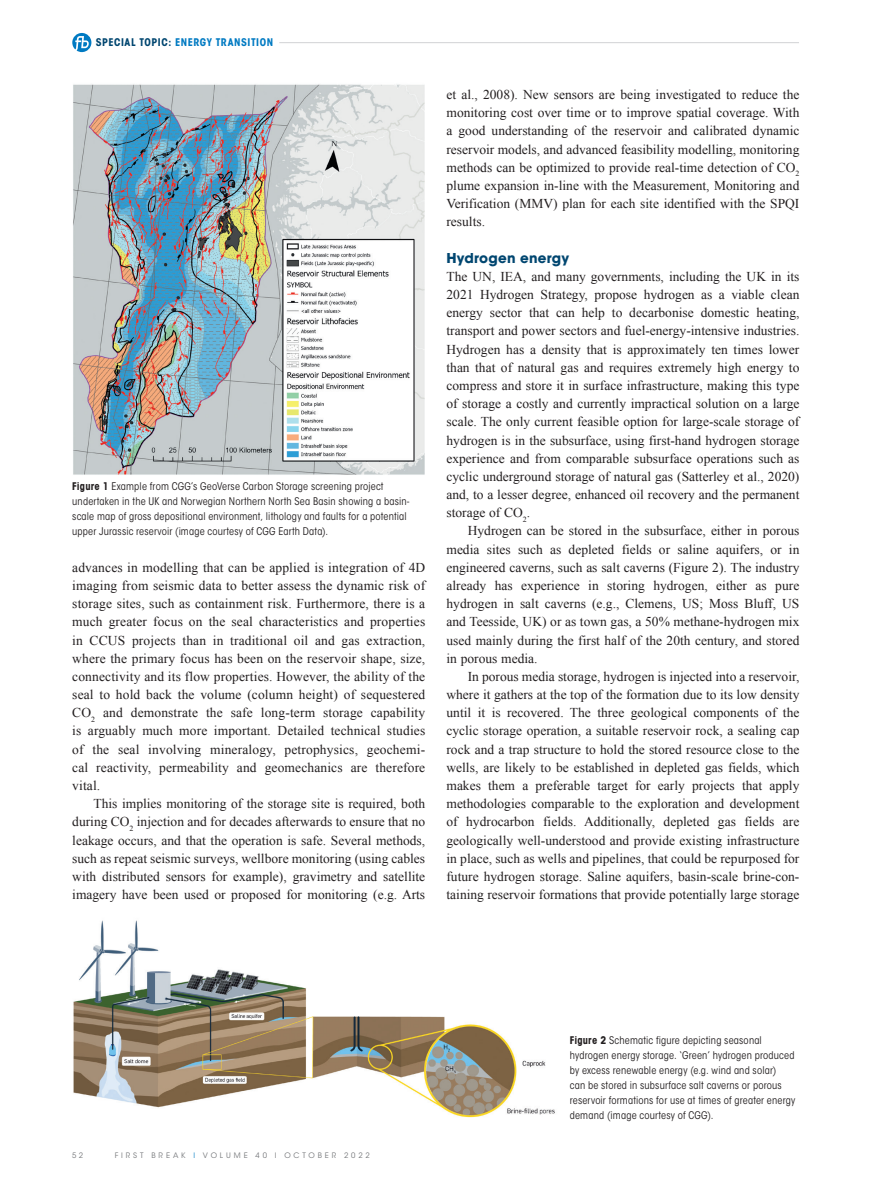
<style>
.page{position:relative;width:893px;height:1191px;background:#fff}
.page>*{position:absolute;margin:0;border:0;box-sizing:border-box;transform-origin:0 0}
._00-FB_BODY_indent{font:13.5px/18.1px "Times New Roman";color:#231f20;text-align:justify}
._00-FB_BODY{font:13.5px/18.1px "Times New Roman";color:#231f20;text-align:justify}
._02-HEADER_2{font:700 13.5px "ITC Avant Garde Std";letter-spacing:.015em;color:#004670}
._06-CAPTION_black{font:condensed 10.5px/15px "ITC Avant Garde Std";letter-spacing:.015em;color:#231f20}
.t1{font:700 condensed 10.5px "ITC Avant Garde Std";letter-spacing:.05em;color:#007ac2}
.t2{font:7.5px "ITC Avant Garde Std";letter-spacing:.385em;color:#787a7d}
.s1{color:#004670}
.s2{font-weight:700}
.s3{color:#1c8acb}
</style>
<div class="page">
<hr style="left:279px;top:42px;width:520px;height:1px;background:#d1d2d4">
<svg style="left:72px;top:33px;width:19px;height:19px"></svg>
<img style="left:73px;top:84px;width:352px;height:391px">
<img style="left:73px;top:920px;width:482px;height:198px">
<p class="t1" style="left:96px;top:36px;width:179px"><span class="s1">SPECIAL TOPIC:</span> ENERGY TRANSITION</p>
<p class="_06-CAPTION_black" style="left:72px;top:478px;width:339px"><span class="s2">Figure 1</span> Example from CGG’s GeoVerse Carbon Storage screening project undertaken in the UK and Norwegian Northern North Sea Basin showing a basin&shy;scale map of gross depositional environment, lithology and faults for a potential upper Jurassic reservoir (image courtesy of CGG Earth Data).</p>
<p class="_00-FB_BODY_indent" style="left:72px;top:558px;width:354px">advances in modelling that can be applied is integration of 4D imaging from seismic data to better assess the dynamic risk of storage sites, such as containment risk. Furthermore, there is a much greater focus on the seal characteristics and properties in CCUS projects than in traditional oil and gas extraction, where the primary focus has been on the reservoir shape, size, connectivity and its flow properties. However, the ability of the seal to hold back the volume (column height) of sequestered CO<sub>2</sub> and demonstrate the safe long-term storage capability is arguably much more important. Detailed technical studies of the seal involving mineralogy, petrophysics, geochemi&shy;cal reactivity, permeability and geomechanics are therefore vital.</p>
<p class="_00-FB_BODY_indent" style="left:72px;top:794px;width:354px;text-indent:21px">This implies monitoring of the storage site is required, both during CO<sub>2</sub> injection and for decades afterwards to ensure that no leakage occurs, and that the operation is safe. Several methods, such as repeat seismic surveys, wellbore monitoring (using cables with distributed sensors for example), gravimetry and satellite imagery have been used or proposed for monitoring (e.g. Arts</p>
<p class="_00-FB_BODY_indent" style="left:446px;top:85px;width:354px">et al., 2008). New sensors are being investigated to reduce the monitoring cost over time or to improve spatial coverage. With a good understanding of the reservoir and calibrated dynamic reservoir models, and advanced feasibility modelling, monitoring methods can be optimized to provide real-time detection of CO<sub>2 </sub>plume expansion in-line with the Measurement, Monitoring and Verification (MMV) plan for each site identified with the SPQI results.</p>
<p class="_02-HEADER_2" style="left:446px;top:249px;width:124px">Hydrogen energy</p>
<p class="_00-FB_BODY" style="left:446px;top:267px;width:354px">The UN, IEA, and many governments, including the UK in its 2021 Hydrogen Strategy, propose hydrogen as a viable clean energy sector that can help to decarbonise domestic heating, transport and power sectors and fuel-energy-intensive industries.<br>Hydrogen has a density that is approximately ten times lower than that of natural gas and requires extremely high energy to compress and store it in surface infrastructure, making this type of storage a costly and currently impractical solution on a large scale. The only current feasible option for large-scale storage of hydrogen is in the subsurface, using first-hand hydrogen storage experience and from comparable subsurface operations such as cyclic underground storage of natural gas (Satterley et al., 2020) and, to a lesser degree, enhanced oil recovery and the permanent storage of CO<sub>2</sub>.</p>
<p class="_00-FB_BODY_indent" style="left:446px;top:521px;width:354px;text-indent:21px">Hydrogen can be stored in the subsurface, either in porous media sites such as depleted fields or saline aquifers, or in engineered caverns, such as salt caverns (Figure 2). The industry already has experience in storing hydrogen, either as pure hydrogen in salt caverns (e.g., Clemens, US; Moss Bluff, US and Teesside, UK) or as town gas, a 50% methane-hydrogen mix used mainly during the first half of the 20th century, and stored in porous media.</p>
<p class="_00-FB_BODY_indent" style="left:446px;top:667px;width:354px;text-indent:21px">In porous media storage, hydrogen is injected into a reservoir, where it gathers at the top of the formation due to its low density until it is recovered. The three geological components of the cyclic storage operation, a suitable reservoir rock, a sealing cap rock and a trap structure to hold the stored resource close to the wells, are likely to be established in depleted gas fields, which makes them a preferable target for early projects that apply methodologies comparable to the exploration and development of hydrocarbon fields. Additionally, depleted gas fields are geologically well-understood and provide existing infrastructure in place, such as wells and pipelines, that could be repurposed for future hydrogen storage. Saline aquifers, basin-scale brine-con&shy;taining reservoir formations that provide potentially large storage</p>
<p class="t2" style="left:72px;top:1151px;width:12px">5 2</p>
<p class="t2" style="left:115px;top:1151px;width:257px">FIRST BREAK <span class="s3">I</span> VOLUME 40 I OCTOBER 2022</p>
<p class="_06-CAPTION_black" style="left:570px;top:1032px;width:227px"><span class="s2">Figure 2</span> Schematic figure depicting seasonal hydrogen energy storage. ‘Green’ hydrogen produced by excess renewable energy (e.g. wind and solar)<br>can be stored in subsurface salt caverns or porous reservoir formations for use at times of greater energy demand (image courtesy of CGG).</p>
</div>
